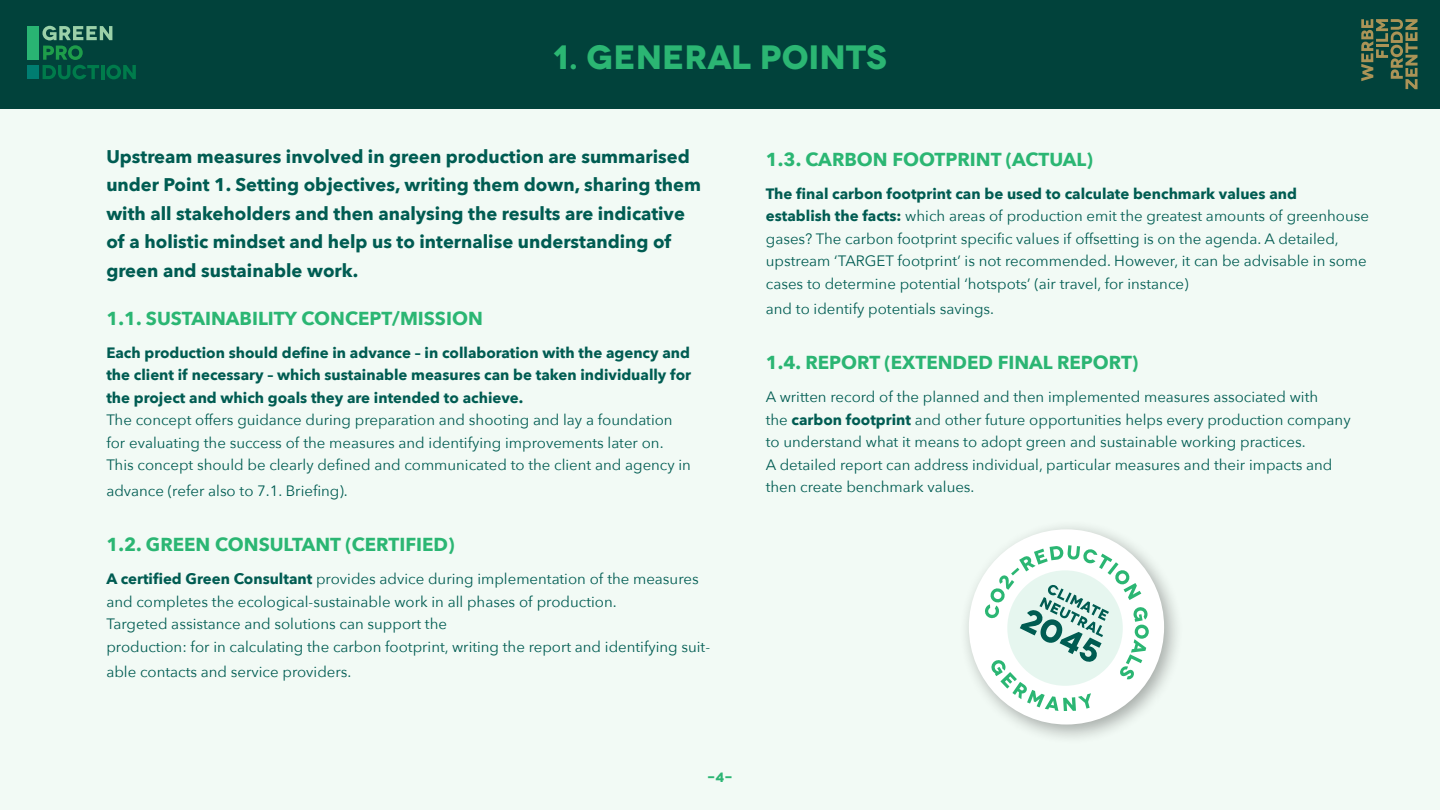
<style>
.page{position:relative;width:1440px;height:810px;background:#fff}
.page>*{position:absolute;margin:0;border:0;box-sizing:border-box;transform-origin:0 0}
.t1{font:700 33.75px "Novecentowide";color:#2bb673}
.t2{font:700 18.75px "Avenir Next";color:#2bb673}
.t3{font:700 18.75px "Avenir Next";color:#2bb573}
.t4{font:700 18.3px/28.5px "Avenir Next";color:#005c52}
.t5{font:15px/22.5px "Avenir Next";color:#005c52}
.t6{font:700 15px/22.5px "Avenir Next";color:#005c52;text-align:justify}
.t7{font:700 13.5px "Novecentowide";color:#2bb573}
.s1{font-weight:700}
</style>
<div class="page">
<div style="left:0;top:103px;width:1439px;height:707px;background:#f2faf5"></div>
<div style="left:0;top:0;width:1439px;height:108px;background:#01423b"></div>
<svg style="left:42px;top:26px;width:94px;height:53px"></svg>
<div style="left:27px;top:26px;width:11px;height:33px;background:#29b473"></div>
<div style="left:27px;top:65px;width:11px;height:14px;background:#007d71"></div>
<svg style="left:1361px;top:19px;width:56px;height:70px"></svg>
<div style="left:958px;top:519px;width:226px;height:226px;background:#000;opacity:.32"></div>
<div style="left:968px;top:529px;width:196px;height:196px;background:#fff;border-radius:50%"></div>
<svg style="left:984px;top:545px;width:164px;height:166px"></svg>
<p class="t1" style="left:553px;top:36px;width:335px">1. GENERAL POINTS</p>
<p class="t4" style="left:106px;top:142px;width:596px">Upstream measures involved in green production are summarised under Point 1. Setting objectives, writing them down, sharing them with all stakeholders and then analysing the results are indicative of a holistic mindset and help us to internalise understanding of green and sustainable work.</p>
<p class="t2" style="left:106px;top:302px;width:378px">1.1. SUSTAINABILITY CONCEPT/MISSION</p>
<p class="t6" style="left:106px;top:341px;width:586px">Each production should define in advance – in collaboration with the agency and the client if necessary – which sustainable measures can be taken individually for the project and which goals they are intended to achieve.</p>
<p class="t5" style="left:106px;top:408px;width:586px">The concept offers guidance during preparation and shooting and lay a foundation for evaluating the success of the measures and identifying improvements later on.<br>This concept should be clearly defined and communicated to the client and agency in</p>
<p class="t5" style="left:106px;top:479px;width:243px">advance (refer also to 7.1. Briefing).</p>
<p class="t2" style="left:106px;top:529px;width:349px">1.2. GREEN CONSULTANT (CERTIFIED)</p>
<p class="t5" style="left:106px;top:567px;width:594px"><span class="s1">A certified Green Consultant</span> provides advice during implementation of the measures and completes the ecological-sustainable work in all phases of production.</p>
<p class="t5" style="left:106px;top:612px;width:342px">Targeted assistance and solutions can support the</p>
<p class="t5" style="left:106px;top:633px;width:605px;line-height:25.5px">production: for in calculating the carbon footprint, writing the report and identifying suit&shy;able contacts and service providers.</p>
<p class="t2" style="left:766px;top:143px;width:328px">1.3. CARBON FOOTPRINT (ACTUAL)</p>
<p class="t6" style="left:766px;top:182px;width:532px">The final carbon footprint can be used to calculate benchmark values and</p>
<p class="t5" style="left:766px;top:204px;width:604px"><span class="s1">establish the facts:</span> which areas of production emit the greatest amounts of greenhouse gases? The carbon footprint specific values if offsetting is on the agenda. A detailed, upstream ‘TARGET footprint’ is not recommended. However, it can be advisable in some cases to determine potential ‘hotspots’ (air travel, for instance)</p>
<p class="t5" style="left:766px;top:297px;width:230px">and to identify potentials savings.</p>
<p class="t3" style="left:765px;top:346px;width:374px">1.4. REPORT (EXTENDED FINAL REPORT)</p>
<p class="t5" style="left:765px;top:385px;width:554px">A written record of the planned and then implemented measures associated with</p>
<p class="t5" style="left:765px;top:407px;width:586px">the <span class="s1">carbon footprint</span> and other future opportunities helps every production company to understand what it means to adopt green and sustainable working practices.</p>
<p class="t5" style="left:765px;top:452px;width:568px">A detailed report can address individual, particular measures and their impacts and then create benchmark values.</p>
<p class="t7" style="left:707px;top:769px;width:27px">-4-</p>
</div>
